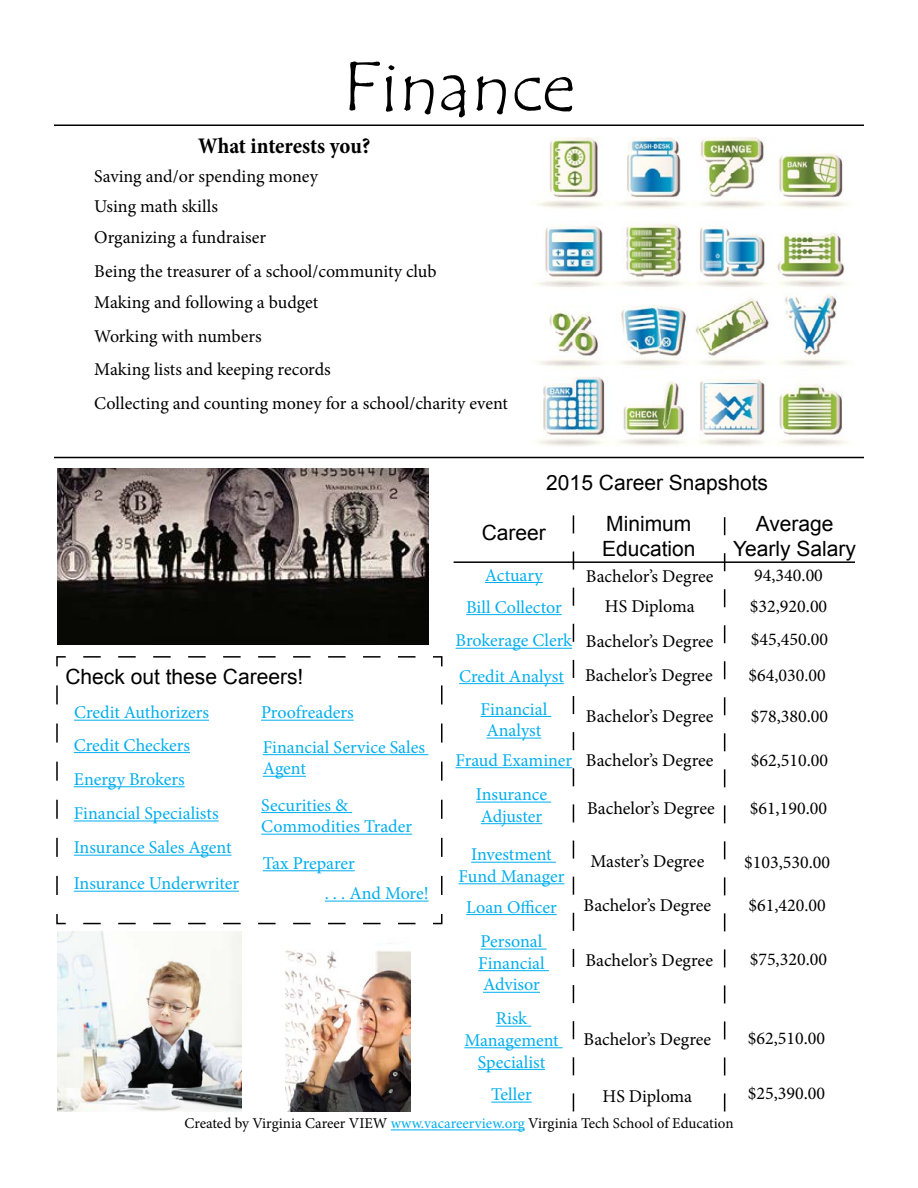
<style>
.page{position:relative;width:918px;height:1188px;background:#fff}
.page>*{position:absolute;margin:0;border:0;box-sizing:border-box;transform-origin:0 0}
.t1{font:72px "Tempus Sans ITC";color:#000}
.t2{font:700 condensed 22.5px "Minion Pro";letter-spacing:-.01em;color:#000}
.t3{font:21px/25.2px "Arial";color:#000}
.t4{font:18px/30.6px "Minion Pro";color:#000}
.t5{font:18px/21.6px "Minion Pro";color:#00aeef}
.t6{font:15px "Minion Pro";color:#000}
.s1{color:#00aeef}
</style>
<div class="page">
<hr style="left:54px;top:124px;width:810px;height:2px;background:#000">
<svg style="left:573px;top:515px;width:1px;height:597px"></svg>
<svg style="left:724px;top:517px;width:1px;height:595px"></svg>
<hr style="left:485px;top:582px;width:58px;height:1px;background:#00aeef">
<hr style="left:466px;top:614px;width:96px;height:1px;background:#00aeef">
<hr style="left:456px;top:648px;width:116px;height:1px;background:#00aeef">
<hr style="left:455px;top:767px;width:117px;height:1px;background:#00aeef">
<hr style="left:476px;top:802px;width:75px;height:1px;background:#00aeef">
<hr style="left:481px;top:823px;width:61px;height:1px;background:#00aeef">
<hr style="left:481px;top:716px;width:70px;height:1px;background:#00aeef">
<hr style="left:486px;top:738px;width:55px;height:1px;background:#00aeef">
<hr style="left:454px;top:561px;width:401px;height:2px;background:#000">
<hr style="left:459px;top:683px;width:105px;height:1px;background:#00aeef">
<img style="left:536px;top:137px;width:313px;height:310px">
<hr style="left:471px;top:862px;width:85px;height:1px;background:#00aeef">
<hr style="left:459px;top:883px;width:105px;height:1px;background:#00aeef">
<hr style="left:466px;top:914px;width:91px;height:1px;background:#00aeef">
<hr style="left:481px;top:949px;width:66px;height:1px;background:#00aeef">
<hr style="left:478px;top:970px;width:71px;height:1px;background:#00aeef">
<hr style="left:483px;top:992px;width:57px;height:1px;background:#00aeef">
<hr style="left:496px;top:1026px;width:35px;height:1px;background:#00aeef">
<hr style="left:464px;top:1047px;width:99px;height:1px;background:#00aeef">
<hr style="left:478px;top:1069px;width:67px;height:1px;background:#00aeef">
<hr style="left:491px;top:1102px;width:41px;height:1px;background:#00aeef">
<hr style="left:54px;top:457px;width:810px;height:1px;background:#000">
<img style="left:57px;top:468px;width:371px;height:176px">
<svg style="left:56px;top:656px;width:387px;height:269px"></svg>
<img style="left:57px;top:932px;width:185px;height:179px">
<img style="left:285px;top:950px;width:126px;height:162px">
<hr style="left:74px;top:720px;width:135px;height:1px;background:#00aeef">
<hr style="left:74px;top:752px;width:116px;height:1px;background:#00aeef">
<hr style="left:74px;top:786px;width:111px;height:1px;background:#00aeef">
<hr style="left:74px;top:821px;width:145px;height:1px;background:#00aeef">
<hr style="left:74px;top:855px;width:158px;height:1px;background:#00aeef">
<hr style="left:74px;top:891px;width:165px;height:1px;background:#00aeef">
<hr style="left:261px;top:720px;width:93px;height:1px;background:#00aeef">
<hr style="left:263px;top:754px;width:165px;height:1px;background:#00aeef">
<hr style="left:263px;top:776px;width:43px;height:1px;background:#00aeef">
<hr style="left:261px;top:812px;width:91px;height:1px;background:#00aeef">
<hr style="left:261px;top:834px;width:151px;height:1px;background:#00aeef">
<hr style="left:263px;top:870px;width:92px;height:1px;background:#00aeef">
<hr style="left:325px;top:901px;width:104px;height:1px;background:#00aeef">
<hr style="left:391px;top:1130px;width:134px;height:1px;background:#00aeef">
<h1 class="t1" style="left:342px;top:41px;width:234px">Finance</h1>
<p class="t2" style="left:198px;top:130px;width:174px">What interests you?</p>
<p class="t4" style="left:94px;top:161px;width:225px">Saving and/or spending money<br>Using math skills<br>Organizing a fundraiser</p>
<p class="t4" style="left:94px;top:256px;width:344px">Being the treasurer of a school/community club<br>Making and following a budget</p>
<p class="t4" style="left:94px;top:320px;width:415px;line-height:33.5px">Working with numbers<br>Making lists and keeping records<br>Collecting and counting money for a school/charity event</p>
<p class="t3" style="left:546px;top:470px;width:223px">2015 Career Snapshots</p>
<p class="t3" style="left:65px;top:664px;width:240px">Check out these Careers!</p>
<p class="t5" style="left:74px;top:697px;width:137px;line-height:32.4px">Credit Authorizers<br>Credit Checkers</p>
<p class="t5" style="left:74px;top:762px;width:159px;line-height:34.2px">Energy Brokers<br>Financial Specialists<br>Insurance Sales Agent</p>
<p class="t5" style="left:74px;top:873px;width:167px">Insurance Underwriter</p>
<p class="t5" style="left:261px;top:695px;width:166px;line-height:34.5px">Proofreaders<br>Financial Service Sales</p>
<p class="t5" style="left:261px;top:751px;width:88px;line-height:36.3px">Agent<br>Securities &amp;</p>
<p class="t5" style="left:261px;top:808px;width:152px;line-height:36.6px">Commodities Trader<br>Tax Preparer</p>
<p class="t5" style="left:325px;top:883px;width:105px">. . . And More!</p>
<p class="t3" style="left:482px;top:520px;width:66px">Career</p>
<p class="t3" style="left:602px;top:511px;width:95px">Minimum<br>Education</p>
<p class="t3" style="left:733px;top:511px;width:124px;text-align:center">Average<br>Yearly Salary</p>
<p class="t5" style="left:456px;top:559px;width:118px;line-height:32.8px;text-align:center">Actuary<br>Bill Collector<br>Brokerage Clerk</p>
<p class="t4" style="left:750px;top:559px;width:80px;line-height:32.4px">94,340.00 $32,920.00 $45,450.00</p>
<p class="t4" style="left:586px;top:562px;width:129px;line-height:29.7px;text-align:center">Bachelor’s Degree<br>HS Diploma</p>
<p class="t4" style="left:586px;top:626px;width:129px">Bachelor’s Degree</p>
<p class="t4" style="left:459px;top:660px;width:255px"><span class="s1">Credit Analyst</span> Bachelor’s Degree</p>
<p class="t4" style="left:749px;top:660px;width:79px">$64,030.00</p>
<p class="t5" style="left:481px;top:698px;width:68px;text-align:center">Financial<br>Analyst</p>
<p class="t5" style="left:455px;top:743px;width:118px;line-height:34.3px;text-align:center">Fraud Examiner<br>Insurance</p>
<p class="t5" style="left:481px;top:805px;width:63px">Adjuster</p>
<p class="t5" style="left:459px;top:844px;width:107px;text-align:center">Investment<br>Fund Manager</p>
<p class="t5" style="left:466px;top:896px;width:92px">Loan Officer</p>
<p class="t5" style="left:478px;top:931px;width:68px">Personal<br>Financial<br>Advisor</p>
<p class="t5" style="left:464px;top:1008px;width:96px;text-align:center">Risk<br>Management<br>Specialist</p>
<p class="t4" style="left:586px;top:701px;width:129px">Bachelor’s Degree</p>
<p class="t4" style="left:586px;top:745px;width:129px">Bachelor’s Degree</p>
<p class="t4" style="left:587px;top:793px;width:129px">Bachelor’s Degree</p>
<p class="t4" style="left:590px;top:846px;width:115px">Master’s Degree</p>
<p class="t4" style="left:584px;top:890px;width:129px">Bachelor’s Degree</p>
<p class="t4" style="left:751px;top:701px;width:79px">$78,380.00</p>
<p class="t4" style="left:751px;top:745px;width:79px">$62,510.00</p>
<p class="t4" style="left:750px;top:793px;width:79px">$61,190.00</p>
<p class="t4" style="left:744px;top:847px;width:87px">$103,530.00</p>
<p class="t4" style="left:749px;top:890px;width:79px">$61,420.00</p>
<p class="t4" style="left:585px;top:945px;width:129px">Bachelor’s Degree</p>
<p class="t4" style="left:750px;top:944px;width:79px">$75,320.00</p>
<p class="t4" style="left:584px;top:1024px;width:129px">Bachelor’s Degree</p>
<p class="t4" style="left:748px;top:1023px;width:79px">$62,510.00</p>
<p class="t5" style="left:491px;top:1084px;width:42px">Teller</p>
<p class="t4" style="left:603px;top:1081px;width:91px">HS Diploma</p>
<p class="t4" style="left:748px;top:1078px;width:79px">$25,390.00</p>
<p class="t6" style="left:184px;top:1114px;width:551px">Created by Virginia Career VIEW <span class="s1">www.vacareerview.org</span> Virginia Tech School of Education</p>
</div>
